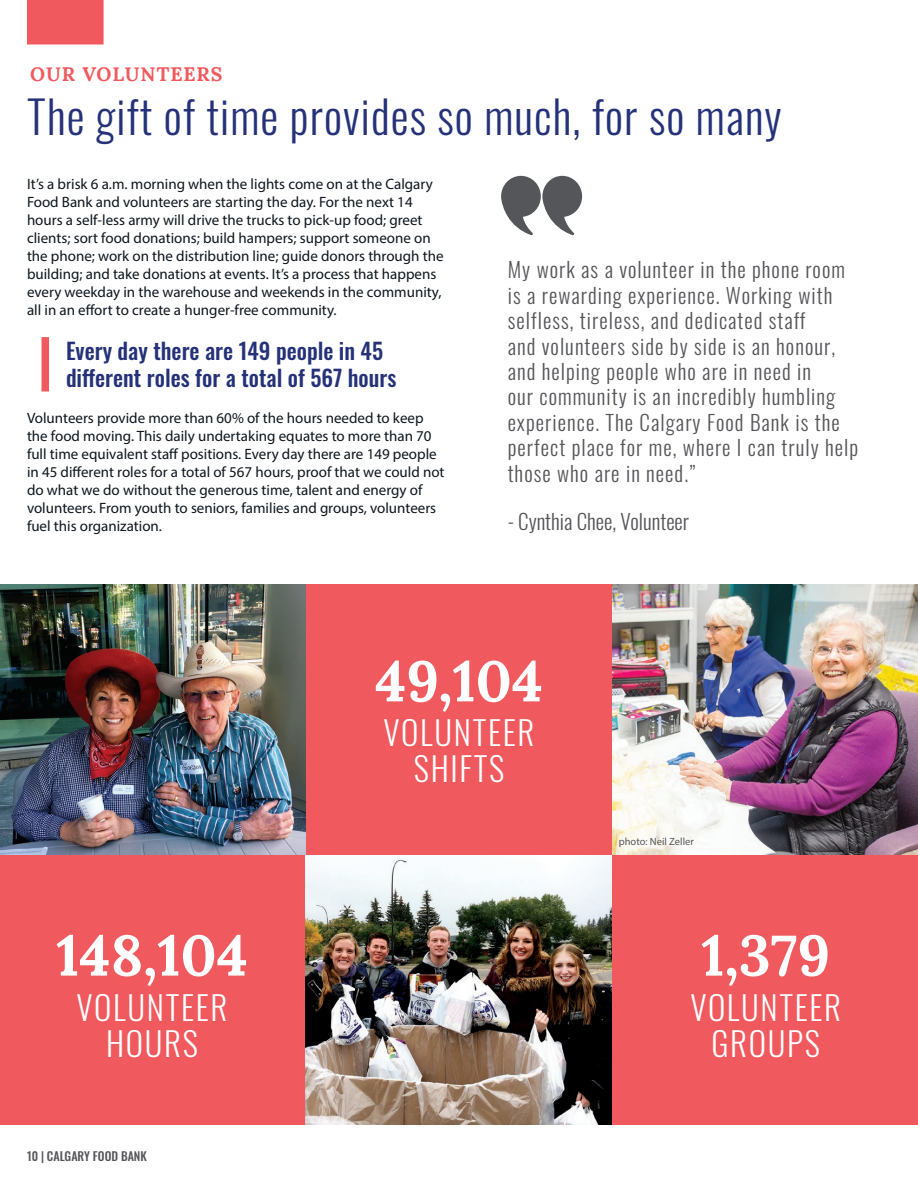
<style>
.page{position:relative;width:918px;height:1188px;background:#fff}
.page>*{position:absolute;margin:0;border:0;box-sizing:border-box;transform-origin:0 0}
.t1{font:700 57px "Lora";color:#fff}
.t2{font:300 45px "Oswald";letter-spacing:.025em;color:#253279}
.t3{font:300 33px/36px "Oswald";letter-spacing:.05em;color:#fff;text-align:center}
.t4{font:500 22.5px/27px "Oswald";color:#253279}
.t5{font:300 21px/25.5px "Oswald";letter-spacing:.05em;color:#55565a}
.t6{font:300 21px "Oswald";color:#55565a}
.t7{font:700 19.5px "Lora";letter-spacing:.05em;color:#f0595d}
.t8{font:15px/18px "Myriad Pro";color:#0e161e}
.t9{font:500 12px "Oswald";color:#55565a}
.t10{font:10.5px "Myriad Pro";color:#55565a}
</style>
<div class="page">
<img style="left:0;top:585px;width:306px;height:270px">
<div style="left:306px;top:584px;width:307px;height:271px;background:#f0595d"></div>
<img style="left:613px;top:584px;width:305px;height:271px">
<div style="left:0;top:855px;width:305px;height:270px;background:#f0595d"></div>
<img style="left:305px;top:855px;width:307px;height:270px">
<div style="left:612px;top:855px;width:306px;height:270px;background:#f0595d"></div>
<div style="left:27px;top:0;width:77px;height:45px;background:#f0595d"></div>
<svg style="left:501px;top:176px;width:81px;height:60px"></svg>
<div style="left:42px;top:337px;width:7px;height:55px;background:#f0595d"></div>
<h3 class="t7" style="left:30px;top:57px;width:194px">OUR VOLUNTEERS</h3>
<h2 class="t2" style="left:27px;top:77px;width:756px">The gift of time provides so much, for so many</h2>
<p class="t8" style="left:27px;top:175px;width:418px">It’s a brisk 6 a.m. morning when the lights come on at the Calgary Food Bank and volunteers are starting the day. For the next 14 hours a self-less army will drive the trucks to pick-up food; greet clients; sort food donations; build hampers; support someone on the phone; work on the distribution line; guide donors through the building; and take donations at events. It’s a process that happens every weekday in the warehouse and weekends in the community, all in an effort to create a hunger-free community.</p>
<h3 class="t4" style="left:66px;top:339px;width:332px">Every day there are 149 people in 45 different roles for a total of 567 hours</h3>
<p class="t8" style="left:27px;top:409px;width:419px">Volunteers provide more than 60% of the hours needed to keep the food moving. This daily undertaking equates to more than 70 full time equivalent staff positions. Every day there are 149 people in 45 different roles for a total of 567 hours, proof that we could not do what we do without the generous time, talent and energy of volunteers. From youth to seniors, families and groups, volunteers fuel this organization.</p>
<p class="t5" style="left:508px;top:254px;width:352px">My work as a volunteer in the phone room is a rewarding experience. Working with selfless, tireless, and dedicated staff<br>and volunteers side by side is an honour, and helping people who are in need in<br>our community is an incredibly humbling experience. The Calgary Food Bank is the perfect place for me, where I can truly help those who are in need.”</p>
<h3 class="t6" style="left:508px;top:503px;width:183px">- Cynthia Chee, Volunteer</h3>
<h1 class="t1" style="left:56px;top:907px;width:193px">148,104</h1>
<h3 class="t3" style="left:77px;top:985px;width:152px">VOLUNTEER<br>HOURS</h3>
<p class="t9" style="left:27px;top:1150px;width:121px">10 | CALGARY FOOD BANK</p>
<h1 class="t1" style="left:375px;top:633px;width:169px">49,104</h1>
<h3 class="t3" style="left:384px;top:711px;width:152px">VOLUNTEER<br>SHIFTS</h3>
<p class="t10" style="left:619px;top:835px;width:77px">photo: Neil Zeller</p>
<h1 class="t1" style="left:701px;top:907px;width:130px">1,379</h1>
<h3 class="t3" style="left:690px;top:985px;width:152px">VOLUNTEER<br>GROUPS</h3>
</div>
